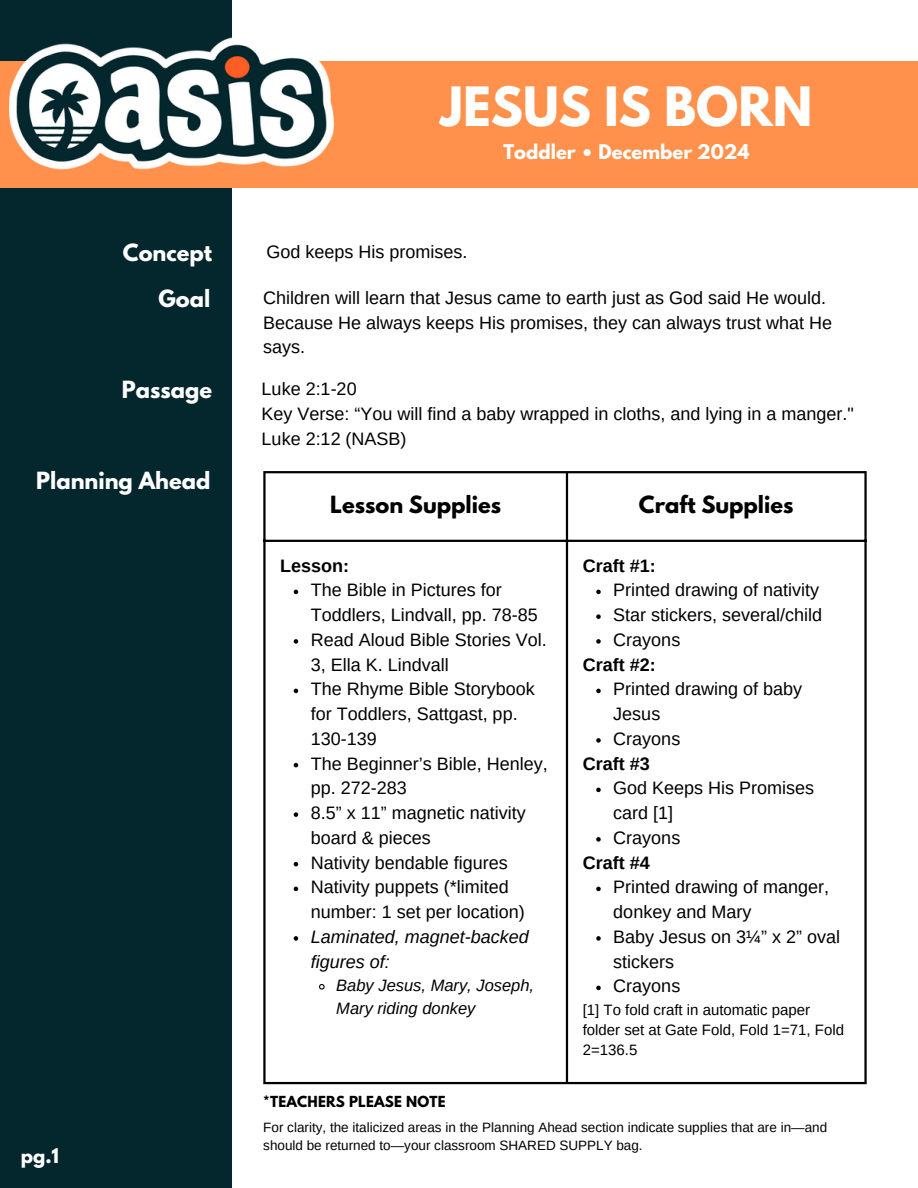
<style>
.page{position:relative;width:918px;height:1188px;background:#fff}
.page>*{position:absolute;margin:0;border:0;box-sizing:border-box;transform-origin:0 0}
.t1{font:700 48px "League Spartan";color:#fff}
.t2{font:700 21px "League Spartan";color:#fff}
.t3{font:700 21px "League Spartan";color:#000}
.t4{font:18px/24.8px "Arimo";color:#000}
.t5{font:18px/24.8px "Arimo";color:#000}
.t6{font:700 18px "Arimo";color:#000}
.t7{font:italic 18px/24.8px "Arimo";color:#000}
.t8{font:700 18px "League Spartan";color:#fff}
.t9{font:italic 16.5px/22.5px "Arimo";color:#000}
.t10{font:15px/20.2px "Arimo";color:#000}
.t11{font:13.5px/18px "Arimo";color:#000}
.t12{font:700 13.5px "League Spartan";letter-spacing:.015em;color:#000}
</style>
<div class="page">
<div style="left:0;top:0;width:232px;height:1188px;background:#03272d"></div>
<div style="left:0;top:62px;width:918px;height:126px;background:#ff914d"></div>
<img style="left:7px;top:37px;width:330px;height:132px">
<svg style="left:294px;top:590px;width:4px;height:4px"></svg>
<svg style="left:294px;top:639px;width:4px;height:5px"></svg>
<svg style="left:294px;top:689px;width:4px;height:4px"></svg>
<svg style="left:294px;top:763px;width:4px;height:4px"></svg>
<svg style="left:294px;top:812px;width:4px;height:5px"></svg>
<svg style="left:294px;top:862px;width:4px;height:4px"></svg>
<svg style="left:294px;top:887px;width:4px;height:4px"></svg>
<svg style="left:294px;top:936px;width:4px;height:5px"></svg>
<svg style="left:319px;top:984px;width:6px;height:6px"></svg>
<svg style="left:596px;top:590px;width:5px;height:4px"></svg>
<svg style="left:596px;top:614px;width:5px;height:5px"></svg>
<svg style="left:596px;top:639px;width:5px;height:5px"></svg>
<svg style="left:596px;top:689px;width:5px;height:4px"></svg>
<svg style="left:596px;top:738px;width:5px;height:5px"></svg>
<svg style="left:596px;top:788px;width:5px;height:4px"></svg>
<svg style="left:596px;top:837px;width:5px;height:5px"></svg>
<svg style="left:596px;top:887px;width:5px;height:4px"></svg>
<svg style="left:596px;top:936px;width:5px;height:5px"></svg>
<svg style="left:596px;top:986px;width:5px;height:4px"></svg>
<hr style="left:263px;top:473px;width:3px;height:609px;background:#000">
<hr style="left:566px;top:473px;width:2px;height:609px;background:#000">
<hr style="left:864px;top:473px;width:3px;height:609px;background:#000">
<hr style="left:263px;top:471px;width:604px;height:2px;background:#000">
<hr style="left:263px;top:540px;width:604px;height:2px;background:#000">
<hr style="left:263px;top:1082px;width:604px;height:2px;background:#000">
<h3 class="t1" style="left:441px;top:83px;width:373px">JESUS IS BORN</h3>
<p class="t8" style="left:504px;top:143px;width:247px">Toddler • December 2024</p>
<h3 class="t2" style="left:123px;top:243px;width:91px">Concept</h3>
<h1 class="t4" style="left:266px;top:240px;width:202px">God keeps His promises.</h1>
<h2 class="t5" style="left:263px;top:285px;width:570px">Children will learn that Jesus came to earth just as God said He would.<br>Because He always keeps His promises, they can always trust what He says.</h2>
<h4 class="t2" style="left:159px;top:288px;width:53px">Goal</h4>
<h4 class="t2" style="left:122px;top:379px;width:92px">Passage</h4>
<p class="t2" style="left:36px;top:470px;width:176px">Planning Ahead</p>
<h2 class="t8" style="left:21px;top:1146px;width:40px">pg.1</h2>
<h2 class="t4" style="left:262px;top:376px;width:594px">Luke 2:1-20<br>Key Verse: “You will find a baby wrapped in cloths, and lying in a manger."<br>Luke 2:12 (NASB)</h2>
<h4 class="t3" style="left:330px;top:494px;width:172px">Lesson Supplies</h4>
<p class="t3" style="left:639px;top:494px;width:156px">Craft Supplies</p>
<p class="t6" style="left:280px;top:555px;width:70px">Lesson:</p>
<p class="t4" style="left:311px;top:578px;width:228px">The Bible in Pictures for<br>Toddlers, Lindvall, pp. 78-85</p>
<p class="t4" style="left:311px;top:627px;width:237px">Read Aloud Bible Stories Vol.<br>3, Ella K. Lindvall</p>
<p class="t4" style="left:311px;top:677px;width:225px">The Rhyme Bible Storybook for Toddlers, Sattgast, pp.<br>130-139</p>
<p class="t4" style="left:311px;top:751px;width:238px">The Beginner’s Bible, Henley, pp. 272-283</p>
<p class="t4" style="left:311px;top:801px;width:216px">8.5” x 11” magnetic nativity board &amp; pieces</p>
<p class="t4" style="left:311px;top:850px;width:198px">Nativity bendable figures</p>
<p class="t4" style="left:311px;top:875px;width:215px">Nativity puppets (*limited number: 1 set per location)</p>
<p class="t7" style="left:311px;top:924px;width:220px">Laminated, magnet-backed figures of:</p>
<p class="t9" style="left:336px;top:974px;width:199px">Baby Jesus, Mary, Joseph,<br>Mary riding donkey</p>
<p class="t6" style="left:583px;top:555px;width:74px">Craft #1:</p>
<p class="t4" style="left:613px;top:578px;width:207px">Printed drawing of nativity</p>
<p class="t4" style="left:613px;top:603px;width:210px">Star stickers, several/child</p>
<p class="t4" style="left:613px;top:627px;width:69px">Crayons</p>
<p class="t6" style="left:583px;top:654px;width:74px">Craft #2:</p>
<p class="t4" style="left:613px;top:677px;width:190px">Printed drawing of baby<br>Jesus</p>
<p class="t4" style="left:613px;top:726px;width:69px">Crayons</p>
<p class="t6" style="left:583px;top:753px;width:68px">Craft #3</p>
<p class="t4" style="left:613px;top:776px;width:202px">God Keeps His Promises card [1]</p>
<p class="t4" style="left:613px;top:825px;width:69px">Crayons</p>
<p class="t6" style="left:583px;top:852px;width:68px">Craft #4</p>
<p class="t4" style="left:613px;top:875px;width:217px">Printed drawing of manger, donkey and Mary</p>
<p class="t4" style="left:613px;top:924px;width:228px">Baby Jesus on 3¼” x 2” oval stickers</p>
<p class="t4" style="left:613px;top:974px;width:69px">Crayons</p>
<p class="t10" style="left:583px;top:1000px;width:263px">[1] To fold craft in automatic paper folder set at Gate Fold, Fold 1=71, Fold<br>2=136.5</p>
<p class="t12" style="left:263px;top:1095px;width:184px">*TEACHERS PLEASE NOTE</p>
<h5 class="t11" style="left:263px;top:1119px;width:565px">For clarity, the italicized areas in the Planning Ahead section indicate supplies that are in—and should be returned to—your classroom SHARED SUPPLY bag.</h5>
</div>
